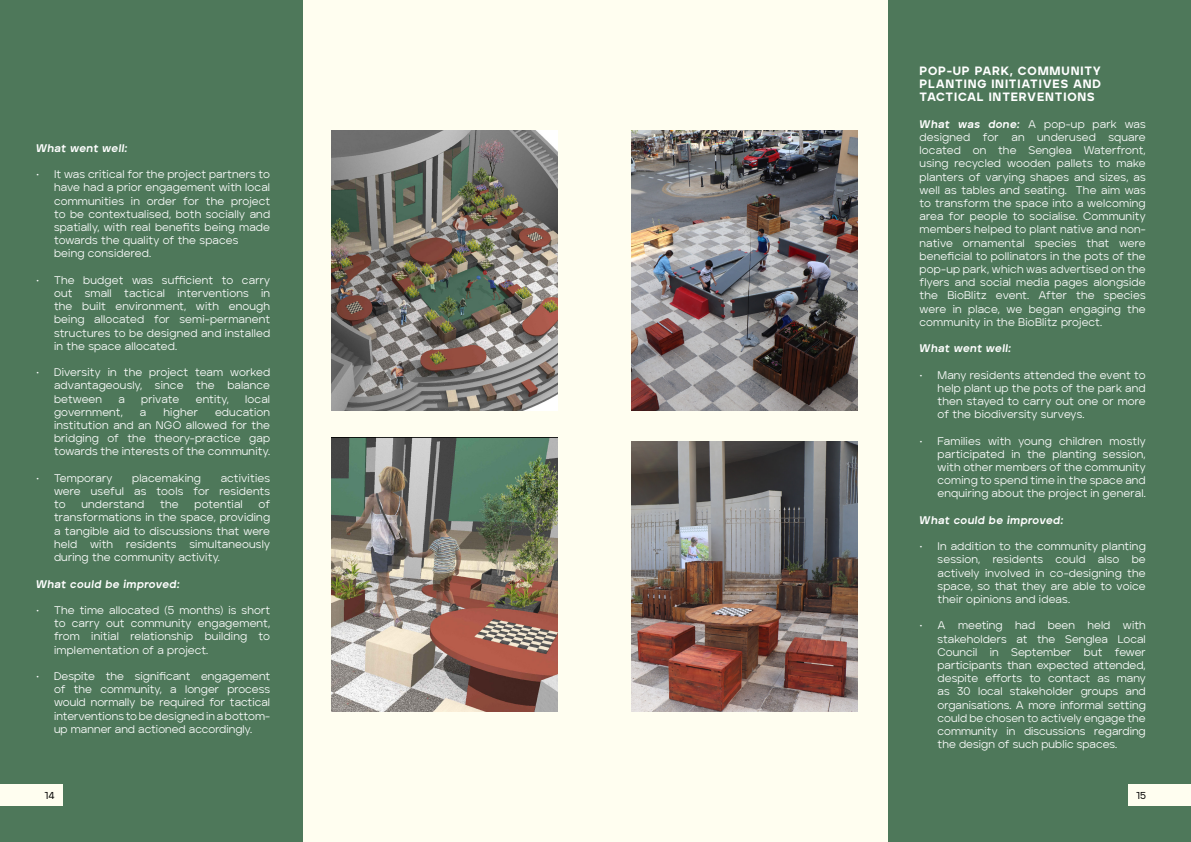
<style>
.page{position:relative;width:1191px;height:842px;background:#fff}
.page>*{position:absolute;margin:0;border:0;box-sizing:border-box;transform-origin:0 0}
.t1{font:900 12px/13.1px "Aventa";letter-spacing:.07em;color:#fff;text-align:justify}
.t2{font:11px/13.2px "Aventa";letter-spacing:.015em;color:#fff;text-align:justify}
.t3{font:italic 800 11px "Aventa";letter-spacing:.03em;color:#fff}
.t4{font:500 10px "Aventa";color:#000}
.s1{font-weight:800;font-style:italic}
</style>
<div class="page">
<div style="left:267px;top:0;width:652px;height:842px;background:#fffef0"></div>
<div style="left:0;top:0;width:302px;height:842px;background:#4e785a"></div>
<div style="left:888px;top:0;width:303px;height:842px;background:#4e785a"></div>
<img style="left:331px;top:130px;width:226px;height:281px">
<img style="left:331px;top:437px;width:226px;height:275px">
<img style="left:631px;top:130px;width:226px;height:281px">
<img style="left:631px;top:442px;width:226px;height:270px">
<div style="left:1128px;top:784px;width:63px;height:22px;background:#fffef0"></div>
<div style="left:0;top:784px;width:63px;height:22px;background:#fffef0"></div>
<p class="t3" style="left:36px;top:141px;width:93px">What went well:</p>
<p class="t2" style="left:54px;top:168px;width:218px;text-align:left;text-indent:-18px">• It was critical for the project partners to have had a prior engagement with local communities in order for the project to be contextualised, both socially and spatially, with real benefits being made towards the quality of the spaces being considered.</p>
<p class="t2" style="left:54px;top:273px;width:218px;text-indent:-18px">• The budget was sufficient to carry out small tactical interventions in the built environment, with enough being allocated for semi-permanent structures to be designed and installed in the space allocated.</p>
<p class="t2" style="left:54px;top:366px;width:218px;text-indent:-18px">• Diversity in the project team worked advantageously, since the balance between</p>
<p class="t2" style="left:118px;top:392px;width:8px">a</p>
<p class="t2" style="left:141px;top:392px;width:40px">private</p>
<p class="t2" style="left:196px;top:392px;width:35px">entity,</p>
<p class="t2" style="left:245px;top:392px;width:26px">local</p>
<p class="t2" style="left:54px;top:405px;width:70px">government,</p>
<p class="t2" style="left:140px;top:405px;width:8px">a</p>
<p class="t2" style="left:163px;top:405px;width:36px">higher</p>
<p class="t2" style="left:54px;top:405px;width:218px;text-indent:161px">education institution and an NGO allowed for the bridging of the theory-practice gap towards the interests of the community.</p>
<p class="t2" style="left:36px;top:471px;width:78px">• Temporary</p>
<p class="t2" style="left:132px;top:471px;width:70px">placemaking</p>
<p class="t2" style="left:54px;top:471px;width:217px;text-indent:167px">activities were useful as tools for residents to</p>
<p class="t2" style="left:54px;top:498px;width:218px;text-indent:205px">of transformations in the space, providing a tangible aid to discussions that were held with residents simultaneously during the community activity.</p>
<p class="t3" style="left:36px;top:577px;width:145px">What could be improved:</p>
<p class="t2" style="left:54px;top:603px;width:218px;text-indent:-18px">• The time allocated (5 months) is short to carry out community engagement, from initial relationship building to implementation of a project.</p>
<p class="t2" style="left:54px;top:669px;width:218px;text-indent:-18px">• Despite the significant engagement of the community, a longer process would normally be required for tactical interventions to be designed in a bottom&shy;up manner and actioned accordingly.</p>
<p class="t2" style="left:81px;top:498px;width:64px">understand</p>
<p class="t2" style="left:160px;top:498px;width:20px">the</p>
<p class="t2" style="left:194px;top:498px;width:50px">potential</p>
<p class="t1" style="left:919px;top:64px;width:183px">POP-UP PARK, COMMUNITY PLANTING INITIATIVES AND TACTICAL INTERVENTIONS</p>
<p class="t2" style="left:919px;top:117px;width:228px"><span class="s1">What was done:</span> A pop-up park was designed for an underused square located on the Senglea Waterfront, using recycled wooden pallets to make planters of varying shapes and sizes, as well as tables and seating. The aim was to transform the space into a welcoming area for people to socialise. Community members helped to plant native and non&shy;native ornamental species that were beneficial to pollinators in the pots of the pop-up park, which was advertised on the flyers and social media pages alongside the BioBlitz event. After the species were in place, we began engaging the community in the BioBlitz project.</p>
<p class="t3" style="left:919px;top:342px;width:93px">What went well:</p>
<p class="t2" style="left:937px;top:368px;width:210px;text-indent:-18px">• Many residents attended the event to help plant up the pots of the park and then stayed to carry out one or more of the biodiversity surveys.</p>
<p class="t2" style="left:937px;top:434px;width:210px;text-indent:-18px">• Families with young children mostly participated in the planting session, with other members of the community coming to spend time in the space and enquiring about the project in general.</p>
<p class="t3" style="left:919px;top:513px;width:145px">What could be improved:</p>
<p class="t2" style="left:937px;top:540px;width:210px;text-indent:-18px">• In addition to the community planting session, residents could also be actively involved in co-designing the space, so that they are able to voice their opinions and ideas.</p>
<p class="t2" style="left:937px;top:619px;width:210px;text-indent:-18px">• A meeting had been held with stakeholders at the Senglea Local Council in September but fewer participants than expected attended, despite efforts to contact as many as 30 local stakeholder groups and organisations. A more informal setting could be chosen to actively engage the community in discussions regarding the design of such public spaces.</p>
<p class="t4" style="left:45px;top:789px;width:12px">14</p>
<p class="t4" style="left:1136px;top:789px;width:11px">15</p>
</div>
